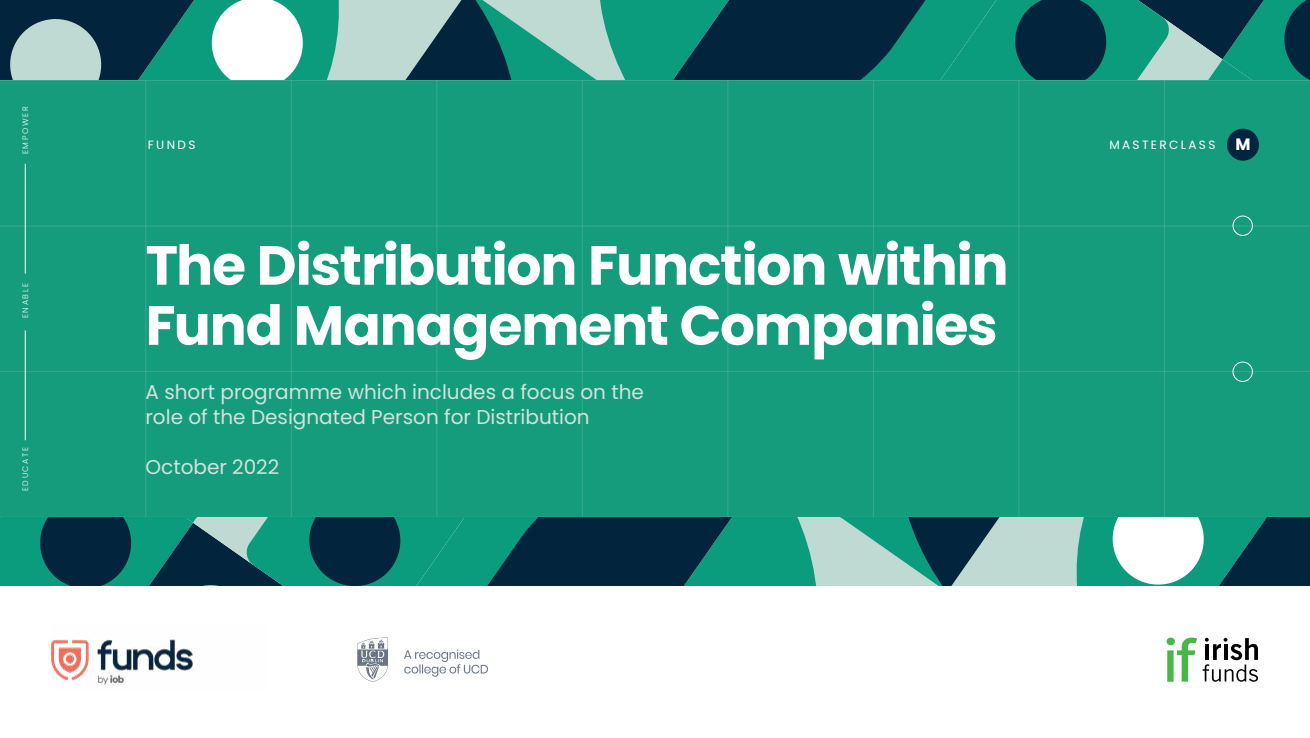
<style>
.page{position:relative;width:1310px;height:738px;background:#fff}
.page>*{position:absolute;margin:0;border:0;box-sizing:border-box;transform-origin:0 0}
.t1{font:700 55px/60px "Poppins";letter-spacing:-.02em;color:#fff}
.t2{font:20px/25px "Poppins";color:#d3e3db}
.t3{font:12px "Poppins";letter-spacing:.2em;color:#fff}
.t4{font:300 8px "Poppins";letter-spacing:.2em;color:#fff}
.s1{font-weight:700;font-size:16.4px}
</style>
<div class="page">
<svg style="left:357px;top:637px;width:31px;height:44px"></svg>
<svg style="left:404px;top:649px;width:84px;height:27px"></svg>
<svg style="left:0;top:0;width:1310px;height:80px;background:#397f7c"></svg>
<div style="left:0;top:80px;width:1310px;height:437px;background:#149c7c"></div>
<hr style="left:0;top:80px;width:1310px;height:1px;background:#d3e3db">
<hr style="left:0;top:226px;width:1310px;height:1px;background:#d3e3db">
<hr style="left:0;top:371px;width:1310px;height:1px;background:#d3e3db">
<hr style="left:0;top:516px;width:1310px;height:1px;background:#d3e3db">
<hr style="left:25px;top:164px;width:1px;height:109px;background:#fff">
<hr style="left:25px;top:330px;width:1px;height:110px;background:#fff">
<svg style="left:0;top:517px;width:1310px;height:68px;background:#317a77"></svg>
<hr style="left:145px;top:80px;width:1px;height:436px;background:#d3e3db">
<hr style="left:291px;top:80px;width:1px;height:436px;background:#d3e3db">
<hr style="left:436px;top:80px;width:1px;height:436px;background:#d3e3db">
<hr style="left:582px;top:80px;width:1px;height:436px;background:#d3e3db">
<hr style="left:727px;top:80px;width:1px;height:436px;background:#d3e3db">
<hr style="left:873px;top:80px;width:1px;height:436px;background:#d3e3db">
<hr style="left:1018px;top:80px;width:1px;height:436px;background:#d3e3db">
<hr style="left:1164px;top:80px;width:1px;height:436px;background:#d3e3db">
<div style="left:1232px;top:216px;width:20px;height:19px;border:1px solid #fff;border-radius:50%"></div>
<div style="left:1232px;top:361px;width:20px;height:20px;border:1px solid #fff;border-radius:50%"></div>
<div style="left:1227px;top:129px;width:32px;height:31px;background:#02243e;border-radius:50%"></div>
<img style="left:51px;top:639px;width:144px;height:48px">
<svg style="left:1166px;top:637px;width:92px;height:44px"></svg>
<hr style="left:1205px;top:643px;width:3px;height:16px;background:#000">
<p class="t4" style="left:21px;top:154px;width:49px;rotate:-90deg">EMPOWER</p>
<p class="t4" style="left:21px;top:318px;width:36px;rotate:-90deg">ENABLE</p>
<p class="t4" style="left:21px;top:491px;width:46px;rotate:-90deg">EDUCATE</p>
<p class="t3" style="left:148px;top:138px;width:49px">FUNDS</p>
<h1 class="t1" style="left:145px;top:235px;width:864px">The Distribution Function within<br>Fund Management Companies</h1>
<p class="t2" style="left:145px;top:379px;width:500px">A short programme which includes a focus on the role of the Designated Person for Distribution</p>
<p class="t2" style="left:145px;top:454px;width:135px">October 2022</p>
<p class="t3" style="left:1109px;top:137px;width:143px">MASTERCLASS <span class="s1">M</span></p>
</div>
